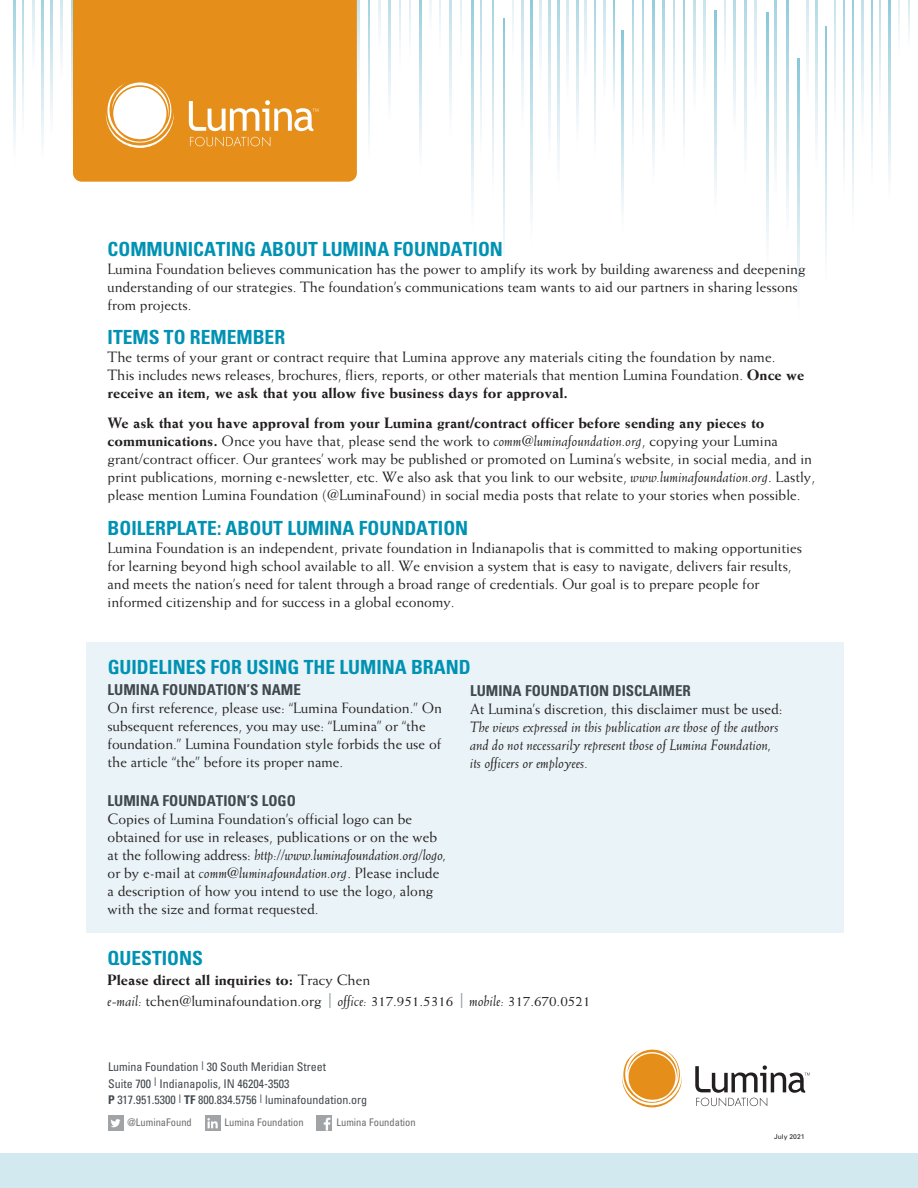
<style>
.page{position:relative;width:918px;height:1188px;background:#fff}
.page>*{position:absolute;margin:0;border:0;box-sizing:border-box;transform-origin:0 0}
.t1{font:700 condensed 19.5px "Univers";color:#0092b3}
.t2{font:15px/18px "Weiss";color:#231f20}
.t3{font:15px/18px "Weiss Italic 2";color:#231f20}
.t4{font:700 condensed 15px "Univers";color:#41494e}
.t5{font:condensed 12px/16.5px "Univers";color:#41494e}
.t6{font:condensed 10.5px "Univers";color:#6c6d70}
.t7{font:6.75px "Univers";color:#231f20}
.s1{font-weight:800}
.s2{font-family:"Weiss Italic 2"}
.s3{font-family:"Weiss"}
.s4{font-family:"Univers";font-stretch:condensed;font-size:20.7px;color:#99a1a7}
.s5{font-weight:700}
</style>
<div class="page">
<svg style="left:420px;top:0;width:1px;height:150px"></svg>
<svg style="left:409px;top:0;width:2px;height:40px"></svg>
<svg style="left:399px;top:0;width:2px;height:51px"></svg>
<svg style="left:389px;top:0;width:1px;height:103px"></svg>
<svg style="left:378px;top:0;width:2px;height:32px"></svg>
<svg style="left:368px;top:0;width:2px;height:140px"></svg>
<svg style="left:358px;top:0;width:2px;height:78px"></svg>
<hr style="left:429px;top:0;width:2px;height:37px;background:#f6f9fb">
<svg style="left:439px;top:0;width:2px;height:32px"></svg>
<svg style="left:450px;top:0;width:2px;height:112px"></svg>
<svg style="left:472px;top:0;width:1px;height:202px"></svg>
<svg style="left:460px;top:0;width:2px;height:40px"></svg>
<svg style="left:480px;top:0;width:2px;height:133px"></svg>
<svg style="left:492px;top:0;width:2px;height:172px"></svg>
<svg style="left:503px;top:19px;width:2px;height:229px"></svg>
<hr style="left:512px;top:0;width:2px;height:63px;background:#f3f8fb">
<svg style="left:521px;top:0;width:2px;height:104px"></svg>
<svg style="left:530px;top:0;width:2px;height:216px"></svg>
<svg style="left:540px;top:0;width:1px;height:62px"></svg>
<svg style="left:549px;top:0;width:1px;height:133px"></svg>
<svg style="left:558px;top:0;width:1px;height:163px"></svg>
<svg style="left:567px;top:0;width:1px;height:76px"></svg>
<svg style="left:576px;top:0;width:2px;height:124px"></svg>
<svg style="left:585px;top:0;width:1px;height:59px"></svg>
<svg style="left:594px;top:0;width:2px;height:138px"></svg>
<svg style="left:604px;top:0;width:1px;height:80px"></svg>
<svg style="left:613px;top:0;width:2px;height:102px"></svg>
<svg style="left:714px;top:10px;width:2px;height:180px"></svg>
<svg style="left:704px;top:0;width:1px;height:80px"></svg>
<svg style="left:694px;top:0;width:1px;height:91px"></svg>
<svg style="left:683px;top:0;width:2px;height:143px"></svg>
<svg style="left:673px;top:0;width:2px;height:99px"></svg>
<svg style="left:663px;top:0;width:1px;height:132px"></svg>
<svg style="left:653px;top:0;width:1px;height:163px"></svg>
<svg style="left:642px;top:0;width:2px;height:127px"></svg>
<svg style="left:632px;top:0;width:2px;height:130px"></svg>
<svg style="left:622px;top:30px;width:1px;height:180px"></svg>
<svg style="left:724px;top:0;width:2px;height:55px"></svg>
<svg style="left:734px;top:0;width:1px;height:112px"></svg>
<svg style="left:744px;top:0;width:2px;height:152px"></svg>
<svg style="left:766px;top:12px;width:2px;height:230px"></svg>
<svg style="left:755px;top:0;width:2px;height:80px"></svg>
<svg style="left:775px;top:0;width:1px;height:173px"></svg>
<svg style="left:787px;top:0;width:2px;height:212px"></svg>
<svg style="left:798px;top:59px;width:2px;height:230px"></svg>
<svg style="left:807px;top:0;width:2px;height:75px"></svg>
<svg style="left:816px;top:0;width:2px;height:144px"></svg>
<svg style="left:825px;top:27px;width:2px;height:229px"></svg>
<svg style="left:834px;top:0;width:2px;height:102px"></svg>
<svg style="left:843px;top:0;width:2px;height:173px"></svg>
<svg style="left:852px;top:0;width:2px;height:203px"></svg>
<svg style="left:861px;top:0;width:2px;height:117px"></svg>
<svg style="left:871px;top:0;width:2px;height:164px"></svg>
<svg style="left:879px;top:0;width:2px;height:99px"></svg>
<svg style="left:889px;top:0;width:1px;height:178px"></svg>
<svg style="left:899px;top:0;width:1px;height:35px"></svg>
<svg style="left:908px;top:0;width:1px;height:35px"></svg>
<svg style="left:71px;top:0;width:2px;height:122px"></svg>
<svg style="left:61px;top:0;width:1px;height:61px"></svg>
<svg style="left:51px;top:0;width:1px;height:116px"></svg>
<svg style="left:42px;top:0;width:1px;height:142px"></svg>
<svg style="left:33px;top:0;width:1px;height:52px"></svg>
<svg style="left:22px;top:0;width:2px;height:116px"></svg>
<svg style="left:14px;top:0;width:1px;height:142px"></svg>
<div style="left:73px;top:0;width:284px;height:182px;background:#e58e19"></div>
<svg style="left:106px;top:81px;width:70px;height:69px"></svg>
<svg style="left:190px;top:137px;width:80px;height:9px"></svg>
<svg style="left:189px;top:100px;width:129px;height:31px"></svg>
<div style="left:87px;top:642px;width:757px;height:291px;background:#eaf3f7"></div>
<svg style="left:622px;top:1049px;width:60px;height:59px"></svg>
<svg style="left:695px;top:1065px;width:115px;height:41px"></svg>
<svg style="left:317px;top:1116px;width:15px;height:15px"></svg>
<svg style="left:324px;top:1118px;width:6px;height:13px"></svg>
<div style="left:108px;top:1116px;width:15px;height:15px;background:#a0a4a6"></div>
<svg style="left:111px;top:1119px;width:10px;height:8px"></svg>
<div style="left:0;top:1153px;width:918px;height:35px;background:#d2e9f0"></div>
<svg style="left:205px;top:1116px;width:15px;height:15px"></svg>
<svg style="left:207px;top:1118px;width:11px;height:10px"></svg>
<h1 class="t1" style="left:108px;top:237px;width:397px">COMMUNICATING ABOUT LUMINA FOUNDATION</h1>
<p class="t2" style="left:108px;top:260px;width:699px">Lumina Foundation believes communication has the power to amplify its work by building awareness and deepening understanding of our strategies. The foundation’s communications team wants to aid our partners in sharing lessons from projects.</p>
<h1 class="t1" style="left:108px;top:326px;width:179px">ITEMS TO REMEMBER</h1>
<p class="t2" style="left:108px;top:348px;width:698px">The terms of your grant or contract require that Lumina approve any materials citing the foundation by name.<br>This includes news releases, brochures, fliers, reports, or other materials that mention Lumina Foundation. <span class="s1">Once we receive an item, we ask that you allow five business days for approval.</span></p>
<p class="t2" style="left:108px;top:414px;width:709px"><span class="s1">We ask that you have approval from your Lumina grant/contract officer before sending any pieces to communications.</span> Once you have that, please send the work to <span class="s2">comm@luminafoundation.org</span>, copying your Lumina grant/contract officer. Our grantees’ work may be published or promoted on Lumina’s website, in social media, and in print publications, morning e-newsletter, etc. We also ask that you link to our website, <span class="s2">www.luminafoundation.org</span>. Lastly, please mention Lumina Foundation (@LuminaFound) in social media posts that relate to your stories when possible.</p>
<h1 class="t1" style="left:108px;top:516px;width:362px">BOILERPLATE: ABOUT LUMINA FOUNDATION</h1>
<p class="t2" style="left:108px;top:538px;width:696px">Lumina Foundation is an independent, private foundation in Indianapolis that is committed to making opportunities for learning beyond high school available to all. We envision a system that is easy to navigate, delivers fair results, and meets the nation’s need for talent through a broad range of credentials. Our goal is to prepare people for informed citizenship and for success in a global economy.</p>
<h1 class="t1" style="left:108px;top:655px;width:364px">GUIDELINES FOR USING THE LUMINA BRAND</h1>
<p class="t4" style="left:108px;top:681px;width:195px">LUMINA FOUNDATION’S NAME</p>
<p class="t2" style="left:108px;top:699px;width:336px">On first reference, please use: “Lumina Foundation.” On subsequent references, you may use: “Lumina” or “the foundation.” Lumina Foundation style forbids the use of the article “the” before its proper name.</p>
<p class="t4" style="left:108px;top:791px;width:190px">LUMINA FOUNDATION’S LOGO</p>
<p class="t2" style="left:108px;top:809px;width:331px">Copies of Lumina Foundation’s official logo can be obtained for use in releases, publications or on the web</p>
<p class="t3" style="left:108px;top:845px;width:340px"><span class="s3">at the following address:</span> http://www.luminafoundation.org/logo,</p>
<p class="t2" style="left:108px;top:863px;width:333px">or by e-mail at <span class="s2">comm@luminafoundation.org</span>. Please include a description of how you intend to use the logo, along with the size and format requested.</p>
<p class="t4" style="left:470px;top:681px;width:222px">LUMINA FOUNDATION DISCLAIMER</p>
<p class="t2" style="left:470px;top:699px;width:314px">At Lumina’s discretion, this disclaimer must be used:</p>
<p class="t3" style="left:470px;top:717px;width:310px">The views expressed in this publication are those of the authors and do not necessarily represent those of Lumina Foundation, its officers or employees.</p>
<h1 class="t1" style="left:108px;top:947px;width:97px">QUESTIONS</h1>
<p class="t2" style="left:108px;top:968px;width:484px;line-height:21.6px"><span class="s1">Please direct all inquiries to:</span> Tracy Chen<br><span class="s2">e-mail:</span> tchen@luminafoundation.org <span class="s4">|</span> <span class="s2">office:</span> 317.951.5316 <span class="s4">|</span> <span class="s2">mobile:</span> 317.670.0521</p>
<p class="t5" style="left:108px;top:1058px;width:261px">Lumina Foundation | 30 South Meridian Street<br>Suite 700 | Indianapolis, IN 46204-3503<br><span class="s5">P</span> 317.951.5300 | <span class="s5">TF</span> 800.834.5756 | luminafoundation.org</p>
<p class="t6" style="left:128px;top:1116px;width:66px">@LuminaFound</p>
<p class="t6" style="left:224px;top:1116px;width:81px">Lumina Foundation</p>
<p class="t6" style="left:336px;top:1116px;width:81px">Lumina Foundation</p>
<p class="t7" style="left:774px;top:1132px;width:32px">July 2021</p>
</div>
